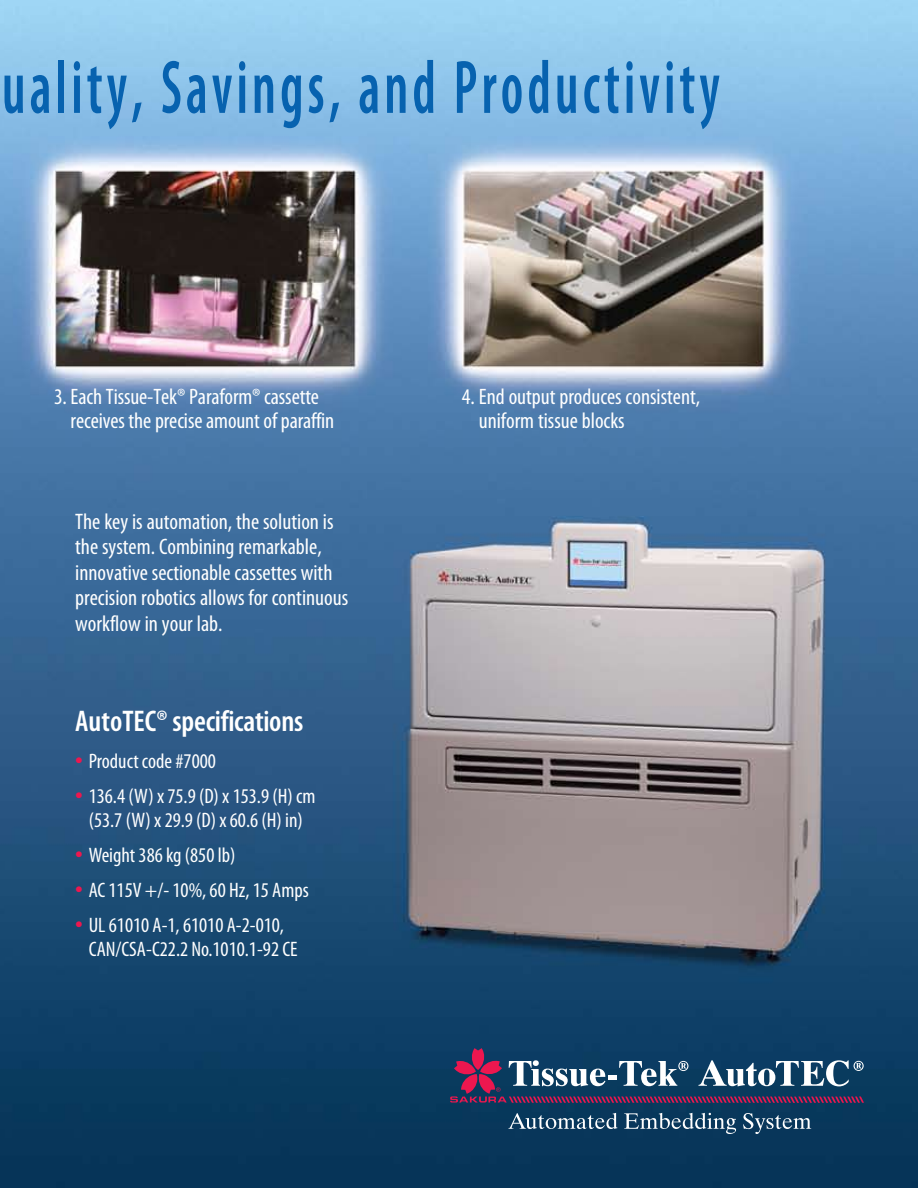
<style>
.page{position:relative;width:918px;height:1188px;background:#fff}
.page>*{position:absolute;margin:0;border:0;box-sizing:border-box;transform-origin:0 0}
.t1{font:600 condensed 76.5px "Myriad Pro";letter-spacing:.075em;color:#0762af;scale:.72 1}
.t2{font:600 condensed 30px "Myriad Pro";letter-spacing:-.01em;color:#fff}
.t3{font:condensed 22.5px/25.5px "Myriad Pro";color:#fff}
.t4{font:condensed 22.35px/24px "Myriad Pro";letter-spacing:-.005em;color:#fff}
.t5{font:condensed 21px/24px "Myriad Pro";color:#fff;text-align:center}
.s1{font-size:30px;color:#ed174f}
</style>
<div class="page">
<img style="left:0;top:0;width:918px;height:1188px">
<svg style="left:508px;top:1113px;width:109px;height:16px;background:#466984"></svg>
<svg style="left:624px;top:1113px;width:112px;height:21px;background:#3d627e"></svg>
<svg style="left:743px;top:1113px;width:68px;height:21px"></svg>
<svg style="left:450px;top:1048px;width:414px;height:55px;background:#405274"></svg>
<h1 class="t1" style="left:2px;top:46px;width:998px">uality, Savings, and Productivity</h1>
<p class="t4" style="left:71px;top:384px;width:265px;text-indent:-17px">3. Each Tissue-Tek® Paraform® cassette receives the precise amount of paraffin</p>
<p class="t4" style="left:479px;top:384px;width:223px;text-indent:-17px">4. End output produces consistent, uniform tissue blocks</p>
<p class="t3" style="left:75px;top:508px;width:275px">The key is automation, the solution is the system. Combining remarkable, innovative sectionable cassettes with precision robotics allows for continuous workflow in your lab.</p>
<h2 class="t2" style="left:75px;top:705px;width:230px">Autotec® specifications</h2>
<p class="t5" style="left:75px;top:749px;width:142px"><span class="s1">•</span> Product code #7000</p>
<p class="t5" style="left:75px;top:784px;width:242px"><span class="s1">•</span> 136.4 (W) x 75.9 (D) x 153.9 (H) cm (53.7 (W) x 29.9 (D) x 60.6 (H) in)</p>
<p class="t5" style="left:75px;top:843px;width:162px"><span class="s1">•</span> Weight 386 kg (850 lb)</p>
<p class="t5" style="left:75px;top:878px;width:235px"><span class="s1">•</span> AC 115V +/- 10%, 60 Hz, 15 Amps</p>
<p class="t5" style="left:89px;top:912px;width:210px;text-align:left;text-indent:-14px"><span class="s1">•</span> UL 61010 A-1, 61010 A-2-010,<br>CAN/CSA-C22.2 No.1010.1-92 CE</p>
</div>
